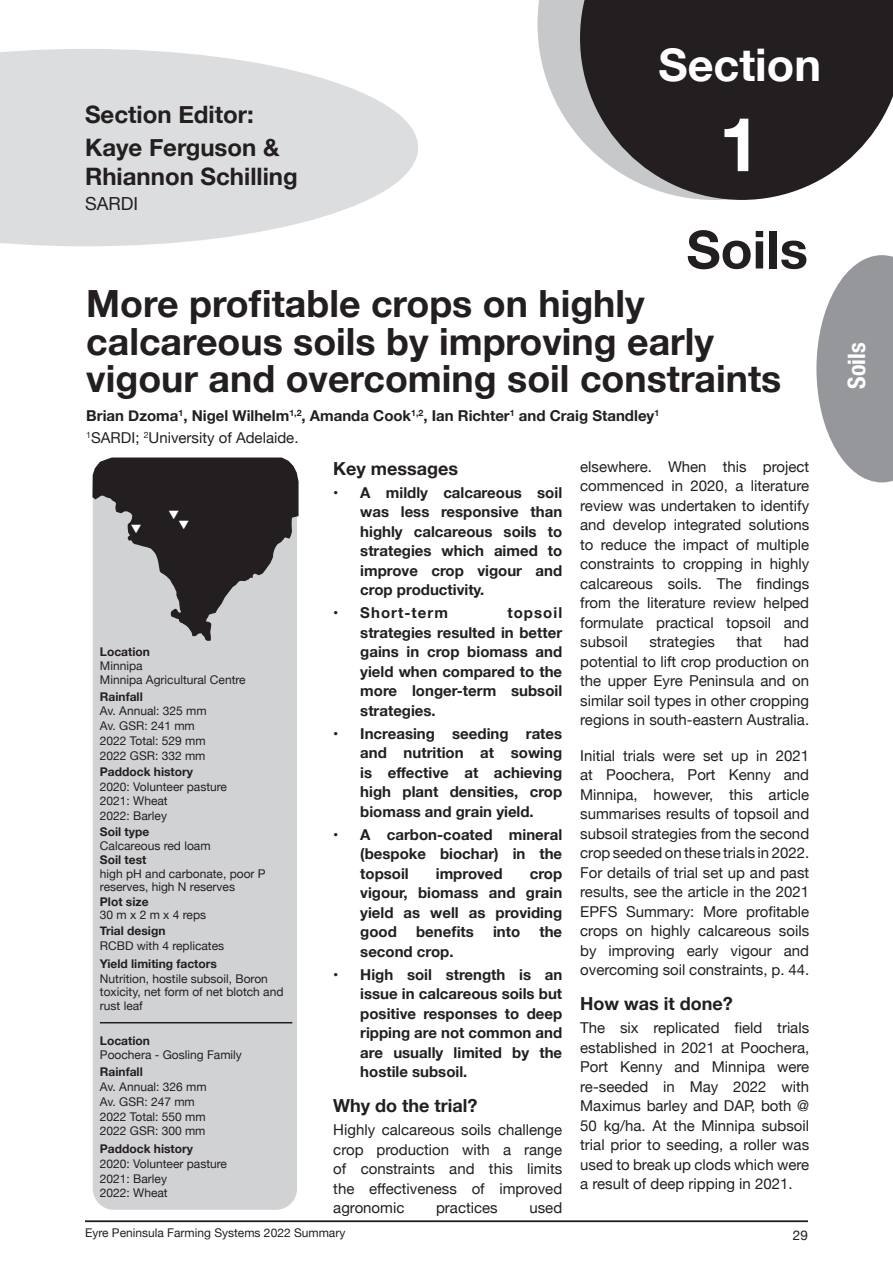
<style>
.page{position:relative;width:893px;height:1263px;background:#fff}
.page>*{position:absolute;margin:0;border:0;box-sizing:border-box;transform-origin:0 0}
.t1{font:700 75px "Helvetica Neue";color:#fff}
.t2{font:700 52.5px "Helvetica Neue";color:#231f20}
.t3{font:700 45px "Helvetica Neue";color:#fff}
.t4{font:700 37.5px/37.5px "Helvetica Neue";color:#231f20}
.t5{font:700 24px/33px "Helvetica Neue";color:#231f20}
.t6{font:700 condensed 24px "Helvetica Neue";color:#fff}
.t7{font:700 18px "Helvetica Neue";color:#231f20}
.t8{font:18px "Helvetica Neue";color:#231f20}
.t9{font:15px/19.5px "Helvetica Neue";color:#231f20;text-align:justify}
.t10{font:700 15px/19.5px "Helvetica Neue";color:#231f20;text-align:justify}
.t11{font:700 15px "Helvetica Neue";letter-spacing:.07em;color:#231f20}
.t12{font:13.5px "Helvetica Neue";color:#231f20}
.t13{font:12px/14.7px "Helvetica Neue";color:#231f20}
.t14{font:700 12px "Helvetica Neue";color:#231f20}
.s1{font-weight:400}
</style>
<div class="page">
<hr style="left:85px;top:1220px;width:723px;height:2px;background:#231f20">
<svg style="left:0;top:49px;width:418px;height:197px;fill:#dcdddf"></svg>
<svg style="left:537px;top:0;width:43px;height:138px;fill:#c7c8ca"></svg>
<svg style="left:580px;top:0;width:313px;height:200px;background:#433f40"></svg>
<div style="left:93px;top:458px;width:204px;height:752px;background:#d1d2d4;border-radius:21px"></div>
<hr style="left:100px;top:1022px;width:192px;height:1px;background:#231f20">
<svg style="left:816px;top:255px;width:77px;height:227px"></svg>
<svg style="left:92px;top:457px;width:207px;height:184px"></svg>
<h3 class="t5" style="left:85px;top:100px;width:196px">Section Editor:<br>Kaye Ferguson &amp;</h3>
<h3 class="t5" style="left:85px;top:162px;width:214px">Rhiannon Schilling</h3>
<p class="t8" style="left:85px;top:197px;width:54px">SARDI</p>
<h3 class="t3" style="left:658px;top:48px;width:164px">Section</h3>
<h1 class="t1" style="left:719px;top:116px;width:43px">1</h1>
<h2 class="t2" style="left:686px;top:230px;width:123px">Soils</h2>
<h3 class="t4" style="left:86px;top:286px;width:697px">More pro昀椀table crops on highly calcareous soils by improving early vigour and overcoming soil constraints</h3>
<p class="t10" style="left:86px;top:406px;width:574px;line-height:22.2px">Brian Dzoma<sup>1</sup>, Nigel Wilhelm<sup>1,2</sup>, Amanda Cook<sup>1,2</sup>, Ian Richter<sup>1</sup> and Craig Standley<sup>1<br></sup><sup>1</sup><span class="s1">SARDI;</span> <sup>2</sup><span class="s1">University of Adelaide.</span></p>
<p class="t14" style="left:100px;top:647px;width:51px">Location</p>
<p class="t13" style="left:100px;top:659px;width:147px">Minnipa<br>Minnipa Agricultural Centre</p>
<p class="t14" style="left:100px;top:692px;width:44px">Rainfall</p>
<p class="t13" style="left:100px;top:705px;width:108px">Av. Annual: 325 mm<br>Av. GSR: 241 mm<br>2022 Total: 529 mm<br>2022 GSR: 332 mm</p>
<p class="t14" style="left:100px;top:767px;width:95px">Paddock history</p>
<p class="t13" style="left:100px;top:780px;width:129px">2020: Volunteer pasture<br>2021: Wheat<br>2022: Barley</p>
<p class="t14" style="left:100px;top:827px;width:51px">Soil type</p>
<p class="t13" style="left:100px;top:839px;width:112px">Calcareous red loam</p>
<p class="t14" style="left:100px;top:855px;width:48px">Soil test</p>
<p class="t13" style="left:100px;top:868px;width:167px;line-height:13.5px">high pH and carbonate, poor P reserves, high N reserves</p>
<p class="t14" style="left:100px;top:897px;width:50px">Plot size</p>
<p class="t13" style="left:100px;top:908px;width:108px">30 m x 2 m x 4 reps</p>
<p class="t14" style="left:100px;top:926px;width:67px">Trial design</p>
<p class="t13" style="left:100px;top:939px;width:126px">RCBD with 4 replicates</p>
<p class="t14" style="left:100px;top:959px;width:119px">Yield limiting factors</p>
<p class="t13" style="left:100px;top:973px;width:185px;line-height:13.5px">Nutrition, hostile subsoil, Boron toxicity, net form of net blotch and rust leaf</p>
<p class="t14" style="left:100px;top:1036px;width:51px">Location</p>
<p class="t13" style="left:100px;top:1048px;width:144px">Poochera - Gosling Family</p>
<p class="t14" style="left:100px;top:1067px;width:44px">Rainfall</p>
<p class="t13" style="left:100px;top:1080px;width:108px">Av. Annual: 326 mm<br>Av. GSR: 247 mm<br>2022 Total: 550 mm<br>2022 GSR: 300 mm</p>
<p class="t14" style="left:100px;top:1144px;width:95px">Paddock history</p>
<p class="t13" style="left:100px;top:1157px;width:129px">2020: Volunteer pasture<br>2021: Barley<br>2022: Wheat</p>
<p class="t7" style="left:333px;top:462px;width:126px">Key messages</p>
<p class="t10" style="left:360px;top:483px;width:203px;text-indent:-27px">• A mildly calcareous soil was less responsive than highly calcareous soils to strategies which aimed to improve crop vigour and crop productivity.</p>
<p class="t11" style="left:333px;top:601px;width:116px">• Short-term</p>
<p class="t10" style="left:360px;top:605px;width:203px;text-indent:147px">topsoil strategies resulted in better gains in crop biomass and yield when compared to the more longer-term subsoil strategies.</p>
<p class="t10" style="left:360px;top:724px;width:203px;text-indent:-27px">• Increasing seeding rates and nutrition at sowing is e昀昀ective at achieving high plant densities, crop biomass and grain yield.</p>
<p class="t10" style="left:360px;top:825px;width:203px;text-indent:-27px">• A carbon-coated mineral (bespoke biochar) in the topsoil</p>
<p class="t10" style="left:436px;top:865px;width:68px">improved</p>
<p class="t10" style="left:360px;top:865px;width:203px;text-indent:169px">crop vigour, biomass and grain yield as well as providing good</p>
<p class="t10" style="left:416px;top:922px;width:59px">bene昀椀ts</p>
<p class="t10" style="left:493px;top:922px;width:29px">into</p>
<p class="t10" style="left:539px;top:922px;width:24px">the</p>
<p class="t10" style="left:360px;top:943px;width:95px">second crop.</p>
<p class="t10" style="left:360px;top:965px;width:203px;text-indent:-27px">• High soil strength is an issue in calcareous soils but positive responses to deep ripping are not common and are usually limited by the hostile subsoil.</p>
<p class="t7" style="left:333px;top:1099px;width:146px">Why do the trial?</p>
<p class="t9" style="left:333px;top:1122px;width:230px">Highly calcareous soils challenge crop production with a range of constraints and this limits the e昀昀ectiveness of improved agronomic</p>
<p class="t9" style="left:436px;top:1200px;width:63px">practices</p>
<p class="t9" style="left:529px;top:1200px;width:34px">used</p>
<p class="t9" style="left:580px;top:458px;width:230px">elsewhere. When this project commenced in 2020, a literature review was undertaken to identify and develop integrated solutions to reduce the impact of multiple constraints to cropping in highly calcareous soils. The 昀椀ndings from the literature review helped formulate practical topsoil and subsoil</p>
<p class="t9" style="left:580px;top:634px;width:230px;text-indent:204px">had potential to lift crop production on the upper Eyre Peninsula and on similar soil types in other cropping regions in south-eastern Australia.</p>
<p class="t9" style="left:580px;top:747px;width:230px">Initial trials were set up in 2021 at Poochera, Port Kenny and Minnipa, however, this article summarises results of topsoil and subsoil strategies from the second crop seeded on these trials in 2022.<br>For details of trial set up and past results, see the article in the 2021<br>EPFS Summary: More pro昀椀table crops on highly calcareous soils by improving early vigour and overcoming soil constraints, p. 44.</p>
<p class="t7" style="left:580px;top:997px;width:154px">How was it done?</p>
<p class="t9" style="left:580px;top:1019px;width:230px">The six replicated 昀椀eld trials established in 2021 at Poochera, Port Kenny and Minnipa were re-seeded in May 2022 with Maximus barley and DAP, both @ 50 kg/ha. At the Minnipa subsoil trial prior to seeding, a roller was used to break up clods which were a result of deep ripping in 2021.</p>
<p class="t9" style="left:649px;top:634px;width:67px">strategies</p>
<p class="t9" style="left:736px;top:634px;width:27px">that</p>
<p class="t13" style="left:85px;top:1227px;width:262px">Eyre Peninsula Farming Systems 2022 Summary</p>
<p class="t12" style="left:793px;top:1225px;width:17px">29</p>
<h3 class="t6" style="left:843px;top:389px;width:48px;rotate:-90deg">Soils</h3>
</div>
